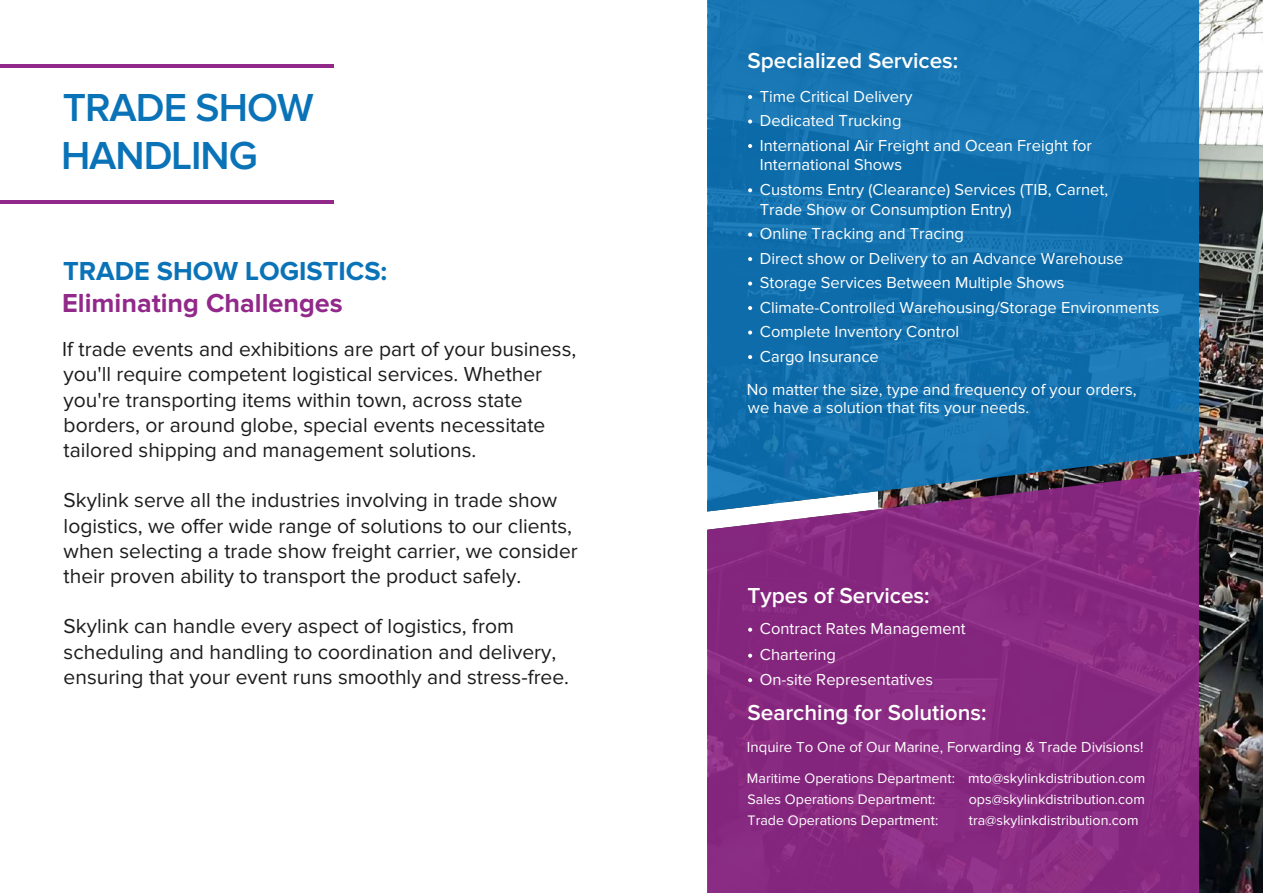
<style>
.page{position:relative;width:1263px;height:893px;background:#fff}
.page>*{position:absolute;margin:0;border:0;box-sizing:border-box;transform-origin:0 0}
.t1{font:600 40.5px/48.6px "Proxima Nova";letter-spacing:-.025em;color:#0a73b8}
.t2{font:700 27px "Proxima Nova";color:#92298a}
.t3{font:700 27px "Proxima Nova";color:#0a73b8}
.t4{font:600 22.5px "Proxima Nova";color:#fff}
.t5{font:21px/25.2px "Proxima Nova";color:#1c1c1c}
.t6{font:16.5px/24.5px "Proxima Nova";color:#fff}
.t7{font:15px "Proxima Nova";color:#fff}
.t8{font:14.25px/20.7px "Proxima Nova";color:#fff}
</style>
<div class="page">
<img style="left:1199px;top:0;width:64px;height:893px">
<svg style="left:707px;top:0;width:492px;height:471px;background:#1371ae"></svg>
<svg style="left:707px;top:471px;width:492px;height:422px;background:#842f82"></svg>
<hr style="left:0;top:201px;width:333px;height:3px;background:#92298a">
<hr style="left:0;top:64px;width:333px;height:3px;background:#92298a">
<svg style="left:748px;top:95px;width:4px;height:4px"></svg>
<svg style="left:748px;top:119px;width:4px;height:5px"></svg>
<svg style="left:748px;top:144px;width:4px;height:4px"></svg>
<svg style="left:748px;top:188px;width:4px;height:4px"></svg>
<svg style="left:748px;top:233px;width:4px;height:4px"></svg>
<svg style="left:748px;top:257px;width:4px;height:4px"></svg>
<svg style="left:748px;top:282px;width:4px;height:4px"></svg>
<svg style="left:748px;top:306px;width:4px;height:4px"></svg>
<svg style="left:748px;top:330px;width:4px;height:5px"></svg>
<svg style="left:748px;top:355px;width:4px;height:4px"></svg>
<svg style="left:748px;top:628px;width:4px;height:4px"></svg>
<svg style="left:748px;top:654px;width:4px;height:4px"></svg>
<svg style="left:748px;top:678px;width:4px;height:4px"></svg>
<h1 class="t1" style="left:61px;top:84px;width:254px">TRADE SHOW<br>HANDLING</h1>
<p class="t3" style="left:63px;top:258px;width:326px">TRADE SHOW LOGISTICS:</p>
<p class="t2" style="left:62px;top:291px;width:282px">Eliminating Challenges</p>
<p class="t5" style="left:62px;top:337px;width:515px">If trade events and exhibitions are part of your business, you'll require competent logistical services. Whether you're transporting items within town, across state borders, or around globe, special events necessitate tailored shipping and management solutions.</p>
<p class="t5" style="left:64px;top:488px;width:516px">Skylink serve all the industries involving in trade show logistics, we offer wide range of solutions to our clients, when selecting a trade show freight carrier, we consider their proven ability to transport the product safely.</p>
<p class="t5" style="left:64px;top:614px;width:507px">Skylink can handle every aspect of logistics, from scheduling and handling to coordination and delivery, ensuring that your event runs smoothly and stress-free.</p>
<p class="t4" style="left:747px;top:48px;width:212px">Specialized Services:</p>
<p class="t6" style="left:760px;top:84px;width:334px">Time Critical Delivery<br>Dedicated Trucking<br>International Air Freight and Ocean Freight for</p>
<p class="t6" style="left:760px;top:153px;width:350px">International Shows<br>Customs Entry (Clearance) Services (TIB, Carnet,</p>
<p class="t6" style="left:760px;top:197px;width:401px">Trade Show or Consumption Entry)<br>Online Tracking and Tracing<br>Direct show or Delivery to an Advance Warehouse Storage Services Between Multiple Shows Climate-Controlled Warehousing/Storage Environments Complete Inventory Control<br>Cargo Insurance</p>
<p class="t6" style="left:747px;top:380px;width:391px;line-height:18px">No matter the size, type and frequency of your orders, we have a solution that fits your needs.</p>
<p class="t4" style="left:747px;top:583px;width:184px">Types of Services:</p>
<p class="t6" style="left:760px;top:616px;width:207px;line-height:26px">Contract Rates Management<br>Chartering</p>
<p class="t6" style="left:760px;top:667px;width:175px">On-site Representatives</p>
<p class="t4" style="left:747px;top:700px;width:241px">Searching for Solutions:</p>
<p class="t7" style="left:747px;top:738px;width:398px">Inquire To One of Our Marine, Forwarding &amp; Trade Divisions!</p>
<p class="t8" style="left:747px;top:769px;width:209px">Maritime Operations Department:<br>Sales Operations Department:<br>Trade Operations Department:</p>
<p class="t8" style="left:968px;top:769px;width:179px;text-align:justify">mto@skylinkdistribution.com ops@skylinkdistribution.com tra@skylinkdistribution.com</p>
</div>
